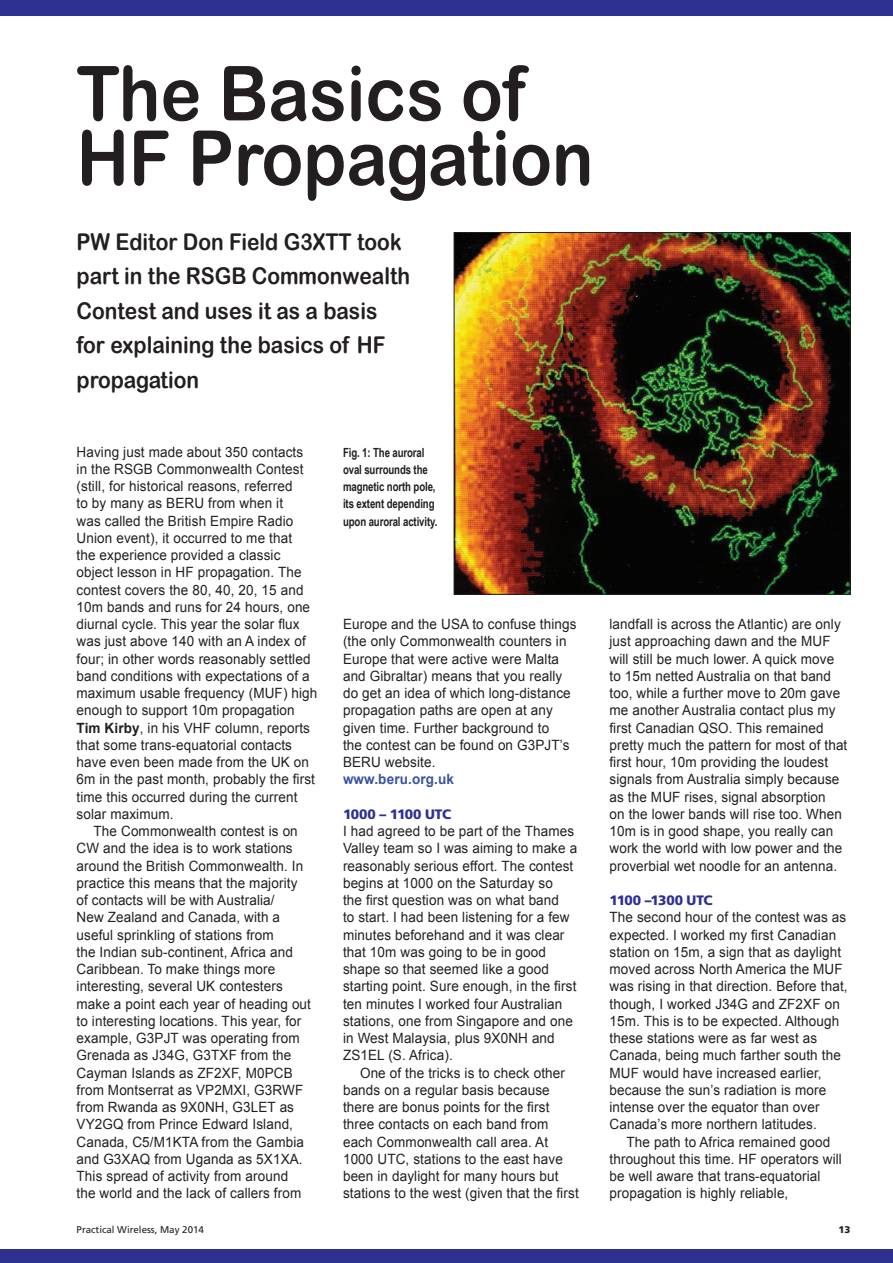
<style>
.page{position:relative;width:893px;height:1263px;background:#fff}
.page>*{position:absolute;margin:0;border:0;box-sizing:border-box;transform-origin:0 0}
.t1{font:75.9px/64.5px "Arial Rounded MT Bold";color:#231f20;scale:.91 1}
.t2{font:23.1px/34.5px "Arial Rounded MT Bold";color:#231f20;scale:.91 1}
.t3{font:14.1px/17.2px "Arial";letter-spacing:.01em;color:#231f20;scale:.95 1}
.t4{font:700 14.1px "Arial";letter-spacing:.01em;color:#3853a3;scale:.95 1}
.t5{font:900 13.65px "Frutiger";letter-spacing:-.02em;color:#2e3092}
.t6{font:700 12.6px/17.2px "Arial Narrow";letter-spacing:-.01em;color:#231f20;scale:.93 1}
.t7{font:9.75px "Frutiger";color:#231f20}
.t8{font:900 9.75px "Frutiger";color:#231f20}
.s1{font-weight:700}
</style>
<div class="page">
<img style="left:456px;top:234px;width:392px;height:359px">
<div style="left:454px;top:232px;width:396px;height:363px;border:1px solid #231f20"></div>
<div style="left:0;top:0;width:893px;height:15px;background:#2e3092"></div>
<div style="left:0;top:1249px;width:893px;height:14px;background:#2e3092"></div>
<p class="t1" style="left:77px;top:60px;width:570px">The Basics of<br>HF Propagation</p>
<p class="t2" style="left:77px;top:224px;width:368px">PW Editor Don Field G3XTT took part in the RSGB Commonwealth<br>Contest and uses it as a basis for explaining the basics of HF propagation</p>
<p class="t3" style="left:77px;top:443px;width:255px">Having just made about 350 contacts<br>in the RSGB Commonwealth Contest (still, for historical reasons, referred<br>to by many as BERU from when it<br>was called the British Empire Radio Union event), it occurred to me that<br>the experience provided a classic object lesson in HF propagation. The contest covers the 80, 40, 20, 15 and 10m bands and runs for 24 hours, one diurnal cycle. This year the solar flux was just above 140 with an A index of four; in other words reasonably settled band conditions with expectations of a maximum usable frequency (MUF) high enough to support 10m propagation <span class="s1">Tim Kirby</span>, in his VHF column, reports that some trans-equatorial contacts have even been made from the UK on 6m in the past month, probably the first time this occurred during the current solar maximum.</p>
<p class="t3" style="left:77px;top:823px;width:248px;text-indent:17px">The Commonwealth contest is on CW and the idea is to work stations around the British Commonwealth. In practice this means that the majority of contacts will be with Australia/<br>New Zealand and Canada, with a useful sprinkling of stations from<br>the Indian sub-continent, Africa and Caribbean. To make things more interesting, several UK contesters make a point each year of heading out to interesting locations. This year, for example, G3PJT was operating from Grenada as J34G, G3TXF from the Cayman Islands as ZF2XF, M0PCB from Montserrat as VP2MXI, G3RWF from Rwanda as 9X0NH, G3LET as VY2GQ from Prince Edward Island, Canada, C5/M1KTA from the Gambia and G3XAQ from Uganda as 5X1XA.<br>This spread of activity from around<br>the world and the lack of callers from</p>
<p class="t6" style="left:343px;top:443px;width:103px">Fig. 1: The auroral oval surrounds the magnetic north pole, its extent depending upon auroral activity.</p>
<p class="t3" style="left:343px;top:616px;width:247px">Europe and the USA to confuse things (the only Commonwealth counters in<br>Europe that were active were Malta and Gibraltar) means that you really do get an idea of which long-distance propagation paths are open at any given time. Further background to<br>the contest can be found on G3PJT’s<br>BERU website.</p>
<p class="t4" style="left:343px;top:770px;width:118px">www.beru.org.uk</p>
<p class="t5" style="left:343px;top:806px;width:110px">1000 – 1100 UTC</p>
<p class="t3" style="left:343px;top:823px;width:248px">I had agreed to be part of the Thames Valley team so I was aiming to make a reasonably serious effort. The contest begins at 1000 on the Saturday so<br>the first question was on what band<br>to start. I had been listening for a few minutes beforehand and it was clear that 10m was going to be in good shape so that seemed like a good starting point. Sure enough, in the first ten minutes I worked four Australian stations, one from Singapore and one in West Malaysia, plus 9X0NH and ZS1EL (S. Africa).</p>
<p class="t3" style="left:343px;top:1064px;width:250px;text-indent:17px">One of the tricks is to check other bands on a regular basis because there are bonus points for the first three contacts on each band from each Commonwealth call area. At 1000 UTC, stations to the east have been in daylight for many hours but stations to the west (given that the first</p>
<p class="t3" style="left:609px;top:616px;width:252px">landfall is across the Atlantic) are only just approaching dawn and the MUF will still be much lower. A quick move to 15m netted Australia on that band too, while a further move to 20m gave me another Australia contact plus my first Canadian QSO. This remained pretty much the pattern for most of that first hour, 10m providing the loudest signals from Australia simply because as the MUF rises, signal absorption<br>on the lower bands will rise too. When 10m is in good shape, you really can work the world with low power and the proverbial wet noodle for an antenna.</p>
<p class="t5" style="left:609px;top:892px;width:105px">1100 –1300 UTC</p>
<p class="t3" style="left:609px;top:909px;width:252px">The second hour of the contest was as expected. I worked my first Canadian station on 15m, a sign that as daylight moved across North America the MUF was rising in that direction. Before that, though, I worked J34G and ZF2XF on 15m. This is to be expected. Although these stations were as far west as Canada, being much farther south the MUF would have increased earlier, because the sun’s radiation is more intense over the equator than over Canada’s more northern latitudes.</p>
<p class="t3" style="left:609px;top:1133px;width:246px;text-indent:17px">The path to Africa remained good throughout this time. HF operators will be well aware that trans-equatorial propagation is highly reliable,</p>
<p class="t7" style="left:77px;top:1224px;width:129px">Practical Wireless, May 2014</p>
<p class="t8" style="left:838px;top:1223px;width:13px">13</p>
</div>
